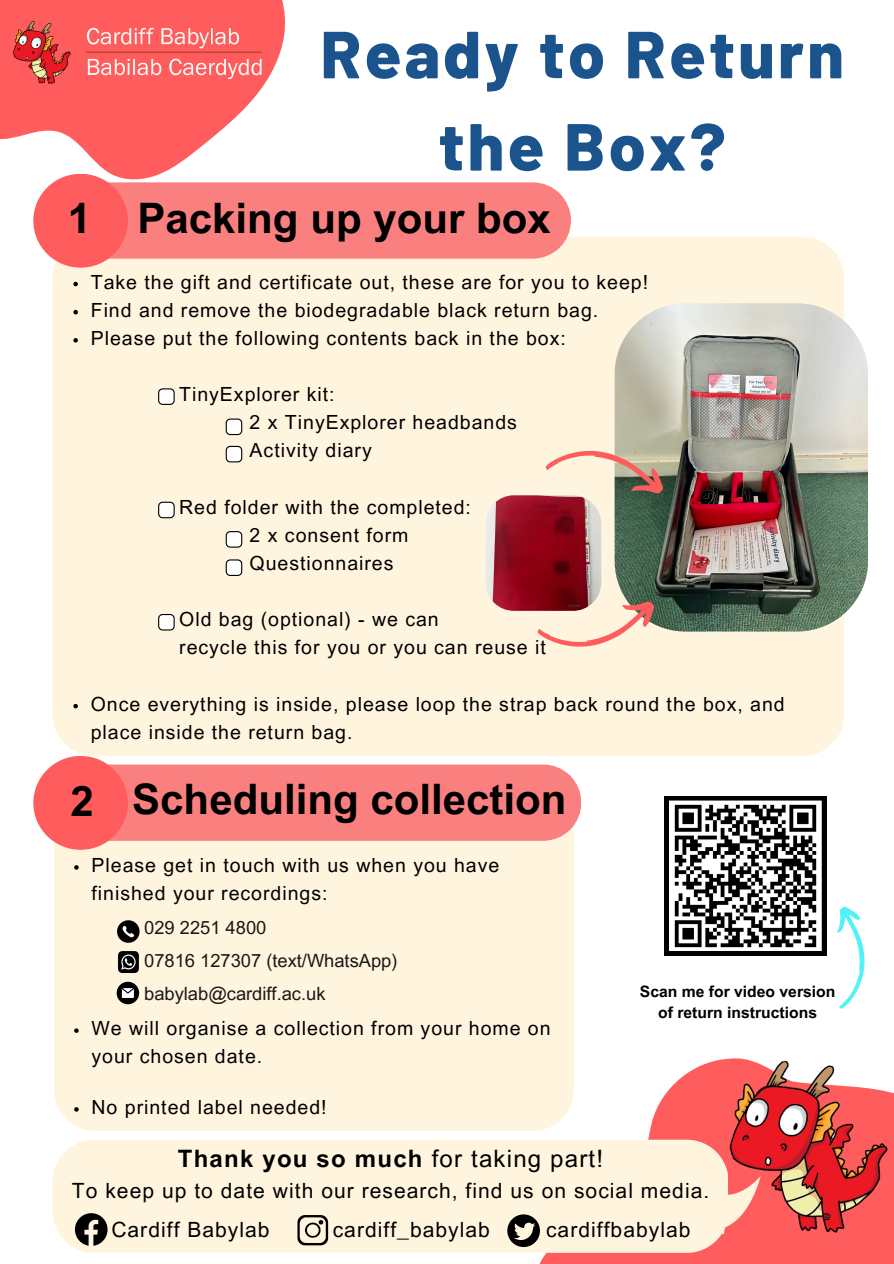
<style>
.page{position:relative;width:894px;height:1264px;background:#fff}
.page>*{position:absolute;margin:0;border:0;box-sizing:border-box;transform-origin:0 0}
.t1{font:800 66.45px/92.2px "Barlow";letter-spacing:.05em;color:#1b548d;text-align:center}
.t2{font:700 42px "Arial MT Pro";color:#000}
.t3{font:700 24px "Arial MT Pro";letter-spacing:.05em;color:#000}
.t4{font:21px "Arial MT Pro";letter-spacing:.05em;color:#000}
.t5{font:19.5px/28.2px "Arial MT Pro";letter-spacing:.05em;color:#000}
.t6{font:18.3px/32.7px "Arial MT Pro";color:#1a1814}
.t7{font:700 15.75px/21.3px "Arial MT Pro";color:#000;text-align:center}
.s1{font-weight:400}
</style>
<div class="page">
<svg style="left:470px;top:962px;width:423px;height:301px"></svg>
<img style="left:722px;top:1053px;width:171px;height:182px">
<svg style="left:722px;top:1159px;width:38px;height:74px"></svg>
<div style="left:53px;top:1139px;width:675px;height:113px;background:#fff5df;border-radius:42px"></div>
<svg style="left:75px;top:1213px;width:33px;height:32px"></svg>
<svg style="left:507px;top:1214px;width:33px;height:32px"></svg>
<div style="left:53px;top:237px;width:790px;height:519px;background:#fff5df"></div>
<svg style="left:73px;top:282px;width:5px;height:4px"></svg>
<svg style="left:73px;top:310px;width:5px;height:4px"></svg>
<svg style="left:73px;top:338px;width:5px;height:4px"></svg>
<svg style="left:73px;top:704px;width:5px;height:4px"></svg>
<svg style="left:226px;top:446px;width:16px;height:16px"></svg>
<svg style="left:226px;top:418px;width:16px;height:17px"></svg>
<svg style="left:158px;top:501px;width:17px;height:17px"></svg>
<svg style="left:226px;top:531px;width:16px;height:16px"></svg>
<svg style="left:226px;top:559px;width:16px;height:17px"></svg>
<div style="left:109px;top:182px;width:461px;height:77px;background:#fa8080"></div>
<div style="left:33px;top:174px;width:95px;height:94px;background:#ff5d5d;border-radius:50%"></div>
<svg style="left:158px;top:614px;width:17px;height:16px"></svg>
<div style="left:54px;top:840px;width:519px;height:291px;background:#fff5df"></div>
<svg style="left:74px;top:865px;width:5px;height:4px"></svg>
<svg style="left:74px;top:1028px;width:5px;height:4px"></svg>
<svg style="left:74px;top:1107px;width:5px;height:4px"></svg>
<div style="left:108px;top:764px;width:473px;height:76px;background:#fa8080"></div>
<div style="left:33px;top:756px;width:95px;height:93px;background:#ff5d5d;border-radius:50%"></div>
<img style="left:485px;top:495px;width:116px;height:116px;border-radius:28px">
<svg style="left:0;top:0;width:318px;height:219px"></svg>
<img style="left:3px;top:10px;width:260px;height:84px">
<svg style="left:158px;top:388px;width:17px;height:17px"></svg>
<div style="left:94px;top:916px;width:390px;height:100px;background:#fff5df"></div>
<img style="left:297px;top:1215px;width:31px;height:30px">
<svg style="left:833px;top:906px;width:34px;height:103px"></svg>
<svg style="left:664px;top:796px;width:162px;height:159px"></svg>
<img style="left:614px;top:303px;width:253px;height:328px;border-radius:71px">
<svg style="left:536px;top:593px;width:125px;height:69px"></svg>
<svg style="left:544px;top:437px;width:125px;height:64px"></svg>
<img style="left:671px;top:801px;width:148px;height:149px">
<p class="t1" style="left:320px;top:6px;width:524px">Ready to Return the Box?</p>
<p class="t2" style="left:68px;top:203px;width:25px">1</p>
<p class="t2" style="left:137px;top:202px;width:415px">Packing up your box</p>
<p class="t5" style="left:91px;top:270px;width:558px">Take the gift and certificate out, these are for you to keep!</p>
<h2 class="t5" style="left:91px;top:298px;width:509px">Find and remove the biodegradable black return bag.</h2>
<p class="t5" style="left:91px;top:326px;width:476px">Please put the following contents back in the box:</p>
<p class="t5" style="left:249px;top:382px;width:269px;text-indent:-70px">TinyExplorer kit:<br>2 x TinyExplorer headbands<br>Activity diary</p>
<p class="t5" style="left:179px;top:495px;width:293px;text-align:center">Red folder with the completed:<br>2 x consent form<br>Questionnaires</p>
<h3 class="t5" style="left:179px;top:607px;width:368px">Old bag (optional) - we can<br>recycle this for you or you can reuse it</h3>
<h3 class="t5" style="left:91px;top:692px;width:695px">Once everything is inside, please loop the strap back round the box, and place inside the return bag.</h3>
<p class="t2" style="left:71px;top:785px;width:25px">2</p>
<p class="t2" style="left:132px;top:783px;width:436px">Scheduling collection</p>
<p class="t5" style="left:92px;top:853px;width:409px">Please get in touch with us when you have finished your recordings:</p>
<p class="t6" style="left:144px;top:913px;width:255px">029 2251 4800<br>07816 127307 (text/WhatsApp) babylab@cardiff.ac.uk</p>
<p class="t5" style="left:92px;top:1016px;width:460px">We will organise a collection from your home on your chosen date.</p>
<p class="t5" style="left:92px;top:1095px;width:236px">No printed label needed!</p>
<p class="t7" style="left:639px;top:982px;width:197px">Scan me for video version of return instructions</p>
<p class="t3" style="left:178px;top:1149px;width:426px">Thank you so much <span class="s1">for taking part!</span></p>
<p class="t4" style="left:72px;top:1182px;width:638px">To keep up to date with our research, find us on social media.</p>
<h1 class="t4" style="left:111px;top:1222px;width:160px">Cardiff Babylab</h1>
<h1 class="t4" style="left:332px;top:1222px;width:159px">cardiff_babylab</h1>
<h1 class="t4" style="left:546px;top:1222px;width:146px">cardiffbabylab</h1>
</div>
